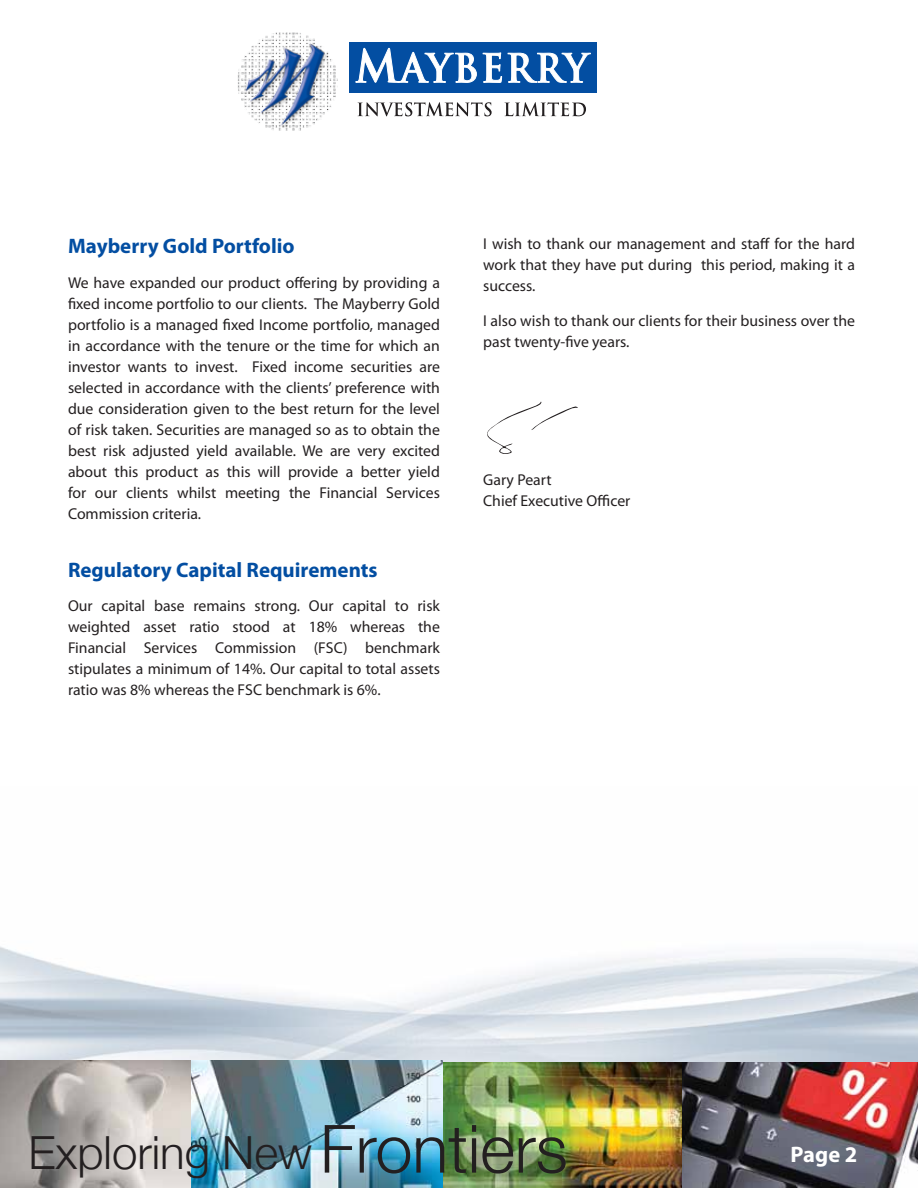
<style>
.page{position:relative;width:918px;height:1188px;background:#fff}
.page>*{position:absolute;margin:0;border:0;box-sizing:border-box;transform-origin:0 0}
.t1{font:300 45.75px "Helvetica Neue";color:#231f20}
.t2{font:700 22.5px "Myriad Pro";color:#fff}
.t3{font:700 21px "Myriad Pro";color:#034ea2}
.t4{font:15.75px/21px "Myriad Pro";color:#231f20;text-align:justify}
.s1{font-size:66.6px}
</style>
<div class="page">
<img style="left:0;top:946px;width:918px;height:116px">
<img style="left:0;top:1061px;width:443px;height:127px">
<img style="left:682px;top:1062px;width:236px;height:126px">
<img style="left:441px;top:1062px;width:241px;height:126px">
<img style="left:238px;top:32px;width:100px;height:99px">
<div style="left:349px;top:42px;width:248px;height:51px;background:#034ea2"></div>
<svg style="left:358px;top:102px;width:134px;height:14px"></svg>
<svg style="left:504px;top:102px;width:82px;height:14px"></svg>
<svg style="left:355px;top:48px;width:122px;height:35px"></svg>
<svg style="left:483px;top:52px;width:108px;height:31px"></svg>
<svg style="left:487px;top:401px;width:91px;height:53px"></svg>
<h3 class="t3" style="left:68px;top:233px;width:228px">Mayberry Gold Portfolio</h3>
<p class="t4" style="left:68px;top:272px;width:373px">We have expanded our product offering by providing a fixed income portfolio to our clients. The Mayberry Gold portfolio is a managed fixed Income portfolio, managed in accordance with the tenure or the time for which an investor wants to invest. Fixed income securities are selected in accordance with the clients’ preference with due consideration given to the best return for the level of risk taken. Securities are managed so as to obtain the best risk adjusted yield available. We are very excited about this product as this will provide a better yield for our clients whilst meeting the Financial Services Commission criteria.</p>
<h3 class="t3" style="left:68px;top:556px;width:311px">Regulatory Capital Requirements</h3>
<p class="t4" style="left:68px;top:595px;width:373px">Our capital base remains strong. Our capital to risk weighted asset ratio stood at 18% whereas the Financial Services Commission (FSC) benchmark stipulates a minimum of 14%. Our capital to total assets ratio was 8% whereas the FSC benchmark is 6%.</p>
<p class="t4" style="left:483px;top:233px;width:373px">I wish to thank our management and staff for the hard work that they have put during this period, making it a success.</p>
<p class="t4" style="left:483px;top:310px;width:373px">I also wish to thank our clients for their business over the past twenty-five years.</p>
<p class="t4" style="left:483px;top:469px;width:149px">Gary Peart<br>Chief Executive Officer</p>
<h1 class="t1" style="left:28px;top:1124px;width:541px">Exploring New <span class="s1">Frontiers</span></h1>
<h2 class="t2" style="left:791px;top:1140px;width:68px">Page 2</h2>
</div>
